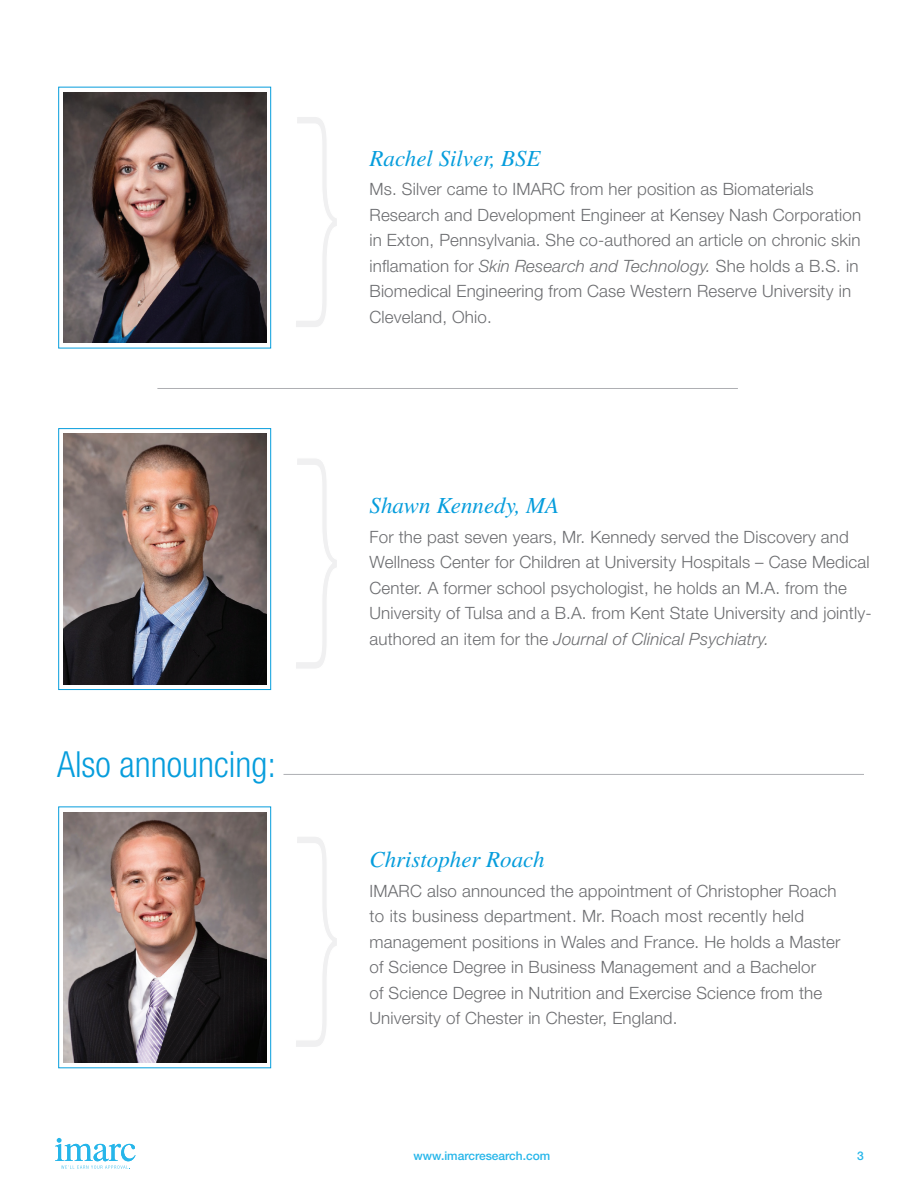
<style>
.page{position:relative;width:918px;height:1188px;background:#fff}
.page>*{position:absolute;margin:0;border:0;box-sizing:border-box;transform-origin:0 0}
.t1{font:300 condensed 36px "Helvetica Neue";color:#069ddc}
.t2{font:italic 22.95px "Times";color:#069ddc}
.t3{font:300 16.95px/25.5px "Helvetica Neue";letter-spacing:.01em;color:#6c6d70}
.t4{font:500 12px "Helvetica Neue";color:#26b6ea}
.s1{font-style:italic}
</style>
<div class="page">
<svg style="left:55px;top:1138px;width:81px;height:31px"></svg>
<svg style="left:296px;top:459px;width:41px;height:209px"></svg>
<svg style="left:296px;top:117px;width:41px;height:210px"></svg>
<div style="left:58px;top:428px;width:213px;height:262px;border:1px solid #069ddc"></div>
<div style="left:58px;top:87px;width:213px;height:261px;border:1px solid #069ddc"></div>
<hr style="left:157px;top:388px;width:581px;height:1px;background:#aeafb3">
<img style="left:63px;top:92px;width:203px;height:251px">
<img style="left:63px;top:434px;width:203px;height:250px">
<svg style="left:296px;top:837px;width:41px;height:210px"></svg>
<div style="left:58px;top:807px;width:213px;height:261px;border:1px solid #069ddc"></div>
<img style="left:63px;top:812px;width:203px;height:251px">
<hr style="left:284px;top:774px;width:580px;height:1px;background:#aeafb3">
<h1 class="t1" style="left:57px;top:743px;width:221px">Also announcing:</h1>
<h2 class="t2" style="left:370px;top:145px;width:173px">Rachel Silver, BSE</h2>
<p class="t3" style="left:370px;top:176px;width:493px">Ms. Silver came to IMARC from her position as Biomaterials Research and Development Engineer at Kensey Nash Corporation in Exton, Pennsylvania. She co-authored an article on chronic skin inflamation for <span class="s1">Skin Research and Technology.</span> She holds a B.S. in Biomedical Engineering from Case Western Reserve University in Cleveland, Ohio.</p>
<h2 class="t2" style="left:370px;top:493px;width:191px">Shawn Kennedy, MA</h2>
<p class="t3" style="left:370px;top:523px;width:504px">For the past seven years, Mr. Kennedy served the Discovery and Wellness Center for Children at University Hospitals – Case Medical Center. A former school psychologist, he holds an M.A. from the University of Tulsa and a B.A. from Kent State University and jointly&shy;authored an item for the <span class="s1">Journal of Clinical Psychiatry.</span></p>
<h2 class="t2" style="left:370px;top:847px;width:176px">Christopher Roach</h2>
<p class="t3" style="left:370px;top:878px;width:473px">IMARC also announced the appointment of Christopher Roach to its business department. Mr. Roach most recently held management positions in Wales and France. He holds a Master of Science Degree in Business Management and a Bachelor<br>of Science Degree in Nutrition and Exercise Science from the University of Chester in Chester, England.</p>
<p class="t4" style="left:414px;top:1149px;width:138px">www.imarcresearch.com</p>
<p class="t4" style="left:857px;top:1149px;width:8px">3</p>
</div>
